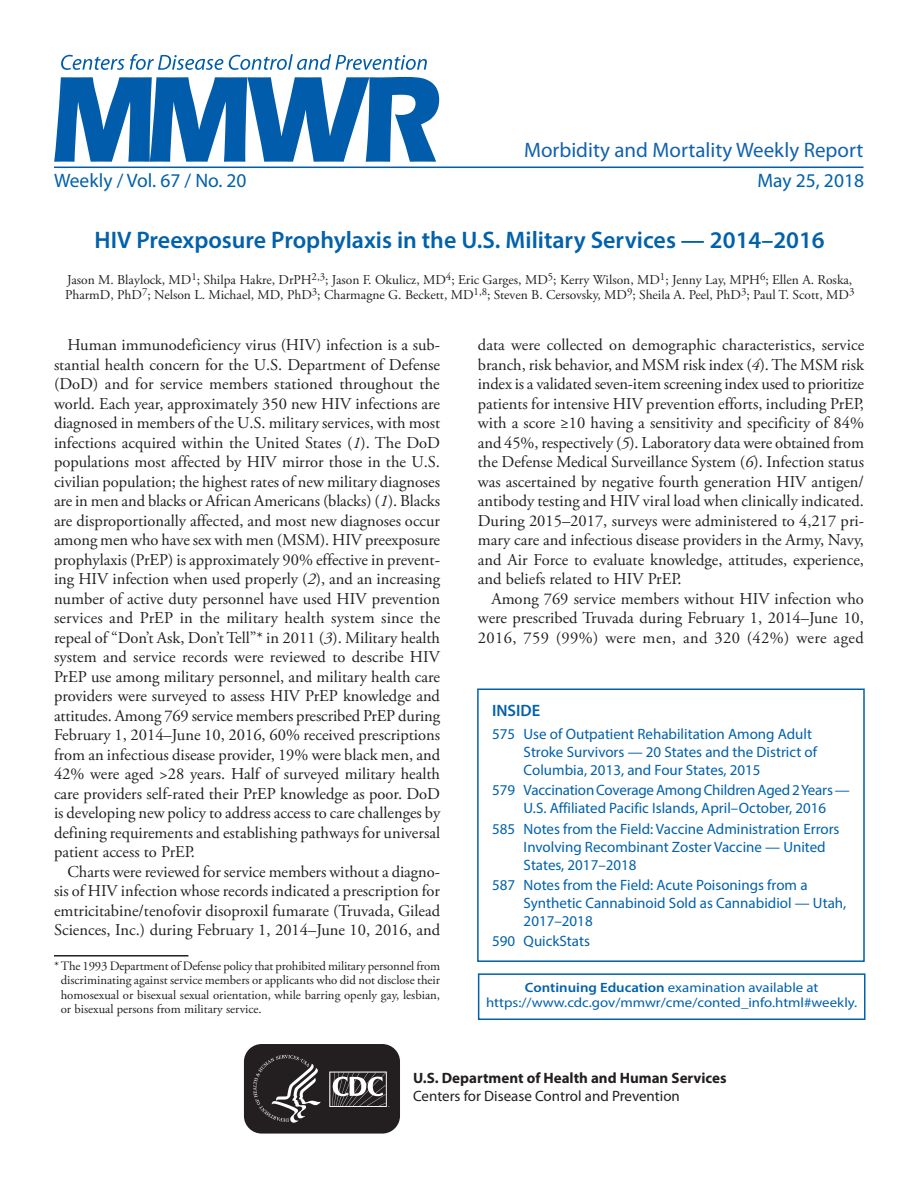
<style>
.page{position:relative;width:918px;height:1188px;background:#fff}
.page>*{position:absolute;margin:0;border:0;box-sizing:border-box;transform-origin:0 0}
.t1{font:600 24px "Myriad Pro";color:#0161ab}
.t2{font:21px "Myriad Pro";color:#1162ae}
.t3{font:19.5px "Myriad Pro";color:#0161ab}
.t4{font:16.5px/19.5px "Adobe Garamond Pro";color:#231f20;text-align:justify}
.t5{font:600 16.5px "Myriad Pro";color:#0161ab}
.t6{font:15px/18px "Myriad Pro";color:#0161ab}
.t7{font:700 15px "Myriad Pro";color:#231f20}
.t8{font:15px "Myriad Pro";color:#231f20}
.t9{font:13.5px/15px "Adobe Garamond Pro";color:#231f20}
.t10{font:13.5px/15px "Myriad Pro";color:#0161ab;text-align:center;scale:1.1 1}
.t11{font:12.75px/14.2px "Adobe Garamond Pro";color:#231f20;text-align:justify}
.s1{font-style:italic}
.s2{font-weight:600}
</style>
<div class="page">
<hr style="left:54px;top:167px;width:810px;height:1px;background:#015dab">
<svg style="left:54px;top:77px;width:385px;height:85px"></svg>
<svg style="left:61px;top:54px;width:366px;height:16px"></svg>
<div style="left:477px;top:688px;width:388px;height:274px;border:2px solid #0161ab"></div>
<div style="left:478px;top:973px;width:388px;height:47px;border:2px solid #0161ab"></div>
<svg style="left:243px;top:1045px;width:157px;height:89px;background:#403c3d"></svg>
<hr style="left:54px;top:955px;width:134px;height:2px;background:#231f20">
<p class="t2" style="left:524px;top:137px;width:341px">Morbidity and Mortality Weekly Report</p>
<p class="t3" style="left:54px;top:168px;width:194px">Weekly / Vol. 67 / No. 20</p>
<p class="t3" style="left:757px;top:168px;width:108px">May 25, 2018</p>
<h1 class="t1" style="left:95px;top:224px;width:732px">HIV Preexposure Prophylaxis in the U.S. Military Services — 2014–2016</h1>
<p class="t9" style="left:65px;top:273px;width:791px">Jason M. Blaylock, MD<sup>1</sup>; Shilpa Hakre, DrPH<sup>2,3</sup>; Jason F. Okulicz, MD<sup>4</sup>; Eric Garges, MD<sup>5</sup>; Kerry Wilson, MD<sup>1</sup>; Jenny Lay, MPH<sup>6</sup>; Ellen A. Roska,<br>PharmD, PhD<sup>7</sup>; Nelson L. Michael, MD, PhD<sup>3</sup>; Charmagne G. Beckett, MD<sup>1,8</sup>; Steven B. Cersovsky, MD<sup>9</sup>; Sheila A. Peel, PhD<sup>3</sup>; Paul T. Scott, MD<sup>3</sup></p>
<p class="t4" style="left:54px;top:336px;width:388px;text-indent:14px">Human immunodeficiency virus (HIV) infection is a sub&shy;stantial health concern for the U.S. Department of Defense (DoD) and for service members stationed throughout the world. Each year, approximately 350 new HIV infections are diagnosed in members of the U.S. military services, with most infections acquired within the United States (<span class="s1">1</span>). The DoD populations most affected by HIV mirror those in the U.S. civilian population; the highest rates of new military diagnoses are in men and blacks or African Americans (blacks) (<span class="s1">1</span>). Blacks are disproportionally affected, and most new diagnoses occur among men who have sex with men (MSM). HIV preexposure prophylaxis (PrEP) is approximately 90% effective in prevent&shy;ing HIV infection when used properly (<span class="s1">2</span>), and an increasing number of active duty personnel have used HIV prevention services and PrEP in the military health system since the repeal of “Don’t Ask, Don’t Tell”* in 2011 (<span class="s1">3</span>). Military health system and service records were reviewed to describe HIV PrEP use among military personnel, and military health care providers were surveyed to assess HIV PrEP knowledge and attitudes. Among 769 service members prescribed PrEP during February 1, 2014–June 10, 2016, 60% received prescriptions from an infectious disease provider, 19% were black men, and 42% were aged &gt;28 years. Half of surveyed military health care providers self-rated their PrEP knowledge as poor. DoD is developing new policy to address access to care challenges by defining requirements and establishing pathways for universal patient access to PrEP.</p>
<p class="t4" style="left:54px;top:862px;width:388px;text-indent:14px">Charts were reviewed for service members without a diagno&shy;sis of HIV infection whose records indicated a prescription for emtricitabine/tenofovir disoproxil fumarate (Truvada, Gilead Sciences, Inc.) during February 1, 2014–June 10, 2016, and</p>
<p class="t11" style="left:61px;top:959px;width:381px;text-indent:-7px">*The 1993 Department of Defense policy that prohibited military personnel from discriminating against service members or applicants who did not disclose their homosexual or bisexual sexual orientation, while barring openly gay, lesbian, or bisexual persons from military service.</p>
<p class="t4" style="left:478px;top:336px;width:388px">data were collected on demographic characteristics, service branch, risk behavior, and MSM risk index (<span class="s1">4</span>). The MSM risk index is a validated seven-item screening index used to prioritize patients for intensive HIV prevention efforts, including PrEP, with a score ≥10 having a sensitivity and specificity of 84% and 45%, respectively (<span class="s1">5</span>). Laboratory data were obtained from the Defense Medical Surveillance System (<span class="s1">6</span>). Infection status was ascertained by negative fourth generation HIV antigen/ antibody testing and HIV viral load when clinically indicated.<br>During 2015–2017, surveys were administered to 4,217 pri&shy;mary care and infectious disease providers in the Army, Navy, and Air Force to evaluate knowledge, attitudes, experience, and beliefs related to HIV PrEP.</p>
<p class="t4" style="left:478px;top:589px;width:388px;text-indent:14px">Among 769 service members without HIV infection who were prescribed Truvada during February 1, 2014–June 10, 2016, 759 (99%) were men, and 320 (42%) were aged</p>
<p class="t5" style="left:492px;top:700px;width:50px">INSIDE</p>
<p class="t6" style="left:524px;top:725px;width:295px;text-indent:-32px">575 Use of Outpatient Rehabilitation Among Adult<br>Stroke Survivors — 20 States and the District of<br>Columbia, 2013, and Four States, 2015</p>
<p class="t6" style="left:492px;top:781px;width:359px;text-align:center">579 Vaccination Coverage Among Children Aged 2 Years —<br>U.S. Affiliated Pacific Islands, April–October, 2016</p>
<p class="t6" style="left:524px;top:819px;width:317px;text-indent:-32px">585 Notes from the Field: Vaccine Administration Errors<br>Involving Recombinant Zoster Vaccine — United<br>States, 2017–2018</p>
<p class="t6" style="left:524px;top:875px;width:324px;text-indent:-32px">587 Notes from the Field: Acute Poisonings from a<br>Synthetic Cannabinoid Sold as Cannabidiol — Utah,<br>2017–2018</p>
<p class="t6" style="left:492px;top:932px;width:99px">590 QuickStats</p>
<p class="t10" style="left:486px;top:980px;width:339px"><span class="s2">Continuing Education</span> examination available at https://www.cdc.gov/mmwr/cme/conted_info.html#weekly.</p>
<p class="t7" style="left:413px;top:1068px;width:315px">U.S. Department of Health and Human Services</p>
<p class="t8" style="left:413px;top:1087px;width:268px">Centers for Disease Control and Prevention</p>
</div>
